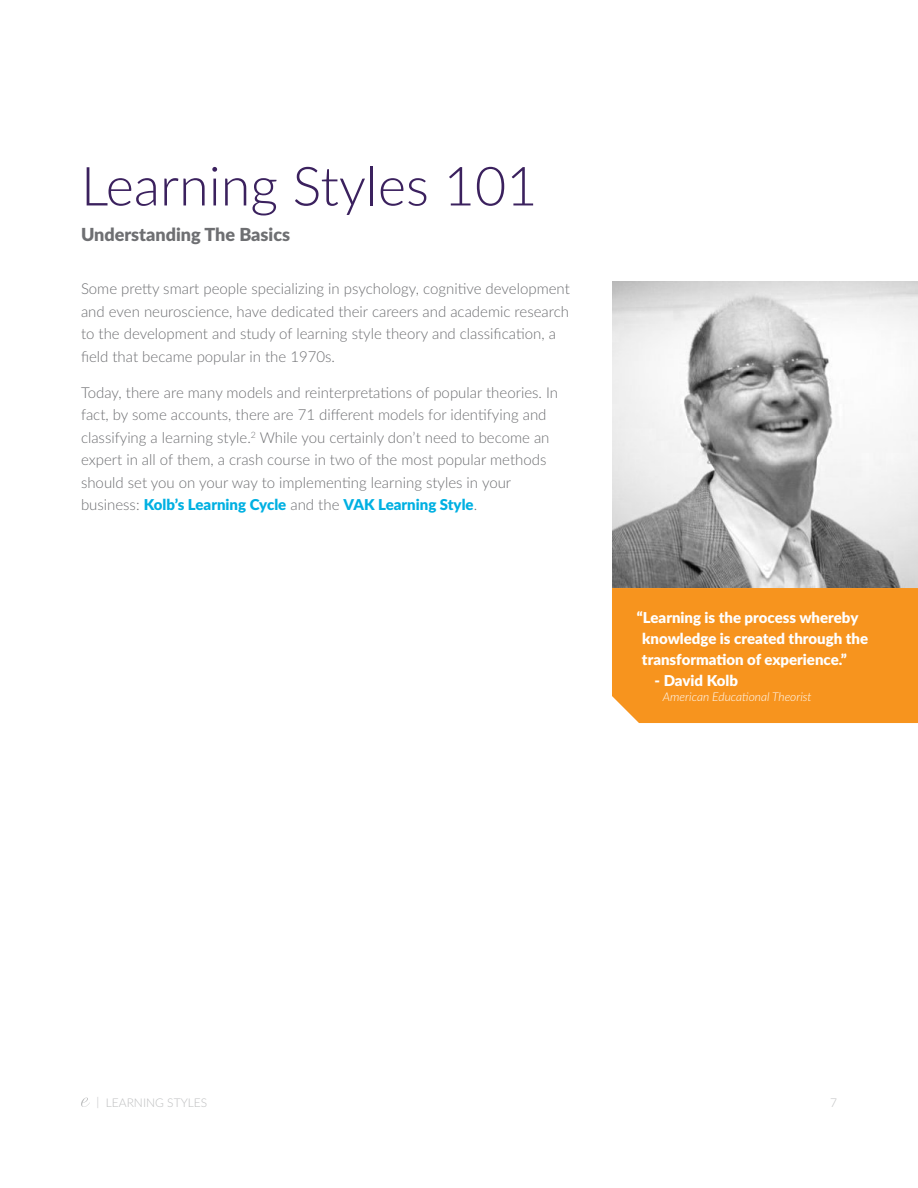
<style>
.page{position:relative;width:918px;height:1188px;background:#fff}
.page>*{position:absolute;margin:0;border:0;box-sizing:border-box;transform-origin:0 0}
.t1{font:300 54px "Lato";color:#3b215e}
.t2{font:900 18px "Lato";color:#6e6f72}
.t3{font:300 15px/22.5px "Lato";color:#6e6f72}
.t4{font:900 15px/21px "Lato";color:#fff}
.t5{font:italic 300 12px "Lato";color:#fff}
.t6{font:300 12px "Lato";color:#bdbebf}
.s1{font-weight:900;color:#00b0e2}
</style>
<div class="page">
<svg style="left:81px;top:1098px;width:9px;height:9px"></svg>
<img style="left:612px;top:282px;width:306px;height:306px">
<div style="left:612px;top:588px;width:306px;height:135px;background:#f7941e"></div>
<h1 class="t1" style="left:81px;top:148px;width:458px">Learning Styles 101</h1>
<p class="t2" style="left:81px;top:221px;width:211px">Understanding The Basics</p>
<p class="t3" style="left:81px;top:277px;width:490px">Some pretty smart people specializing in psychology, cognitive development and even neuroscience, have dedicated their careers and academic research to the development and study of learning style theory and classification, a field that became popular in the 1970s.</p>
<p class="t3" style="left:81px;top:380px;width:479px">Today, there are many models and reinterpretations of popular theories. In fact, by some accounts, there are 71 different models for identifying and classifying a learning style.<sup>2</sup> While you certainly don’t need to become an expert in all of them, a crash course in two of the most popular methods should set you on your way to implementing learning styles in your business: <span class="s1">Kolb’s Learning Cycle</span> and the <span class="s1">VAK Learning Style</span>.</p>
<p class="t4" style="left:642px;top:607px;width:228px;text-indent:-5px">“Learning is the process whereby knowledge is created through the transformation of experience.”</p>
<p class="t4" style="left:655px;top:670px;width:85px">- David Kolb</p>
<p class="t5" style="left:663px;top:689px;width:150px">American Educational Theorist</p>
<p class="t6" style="left:96px;top:1094px;width:112px">| LEARNING STYLES</p>
<p class="t6" style="left:830px;top:1094px;width:8px">7</p>
</div>
